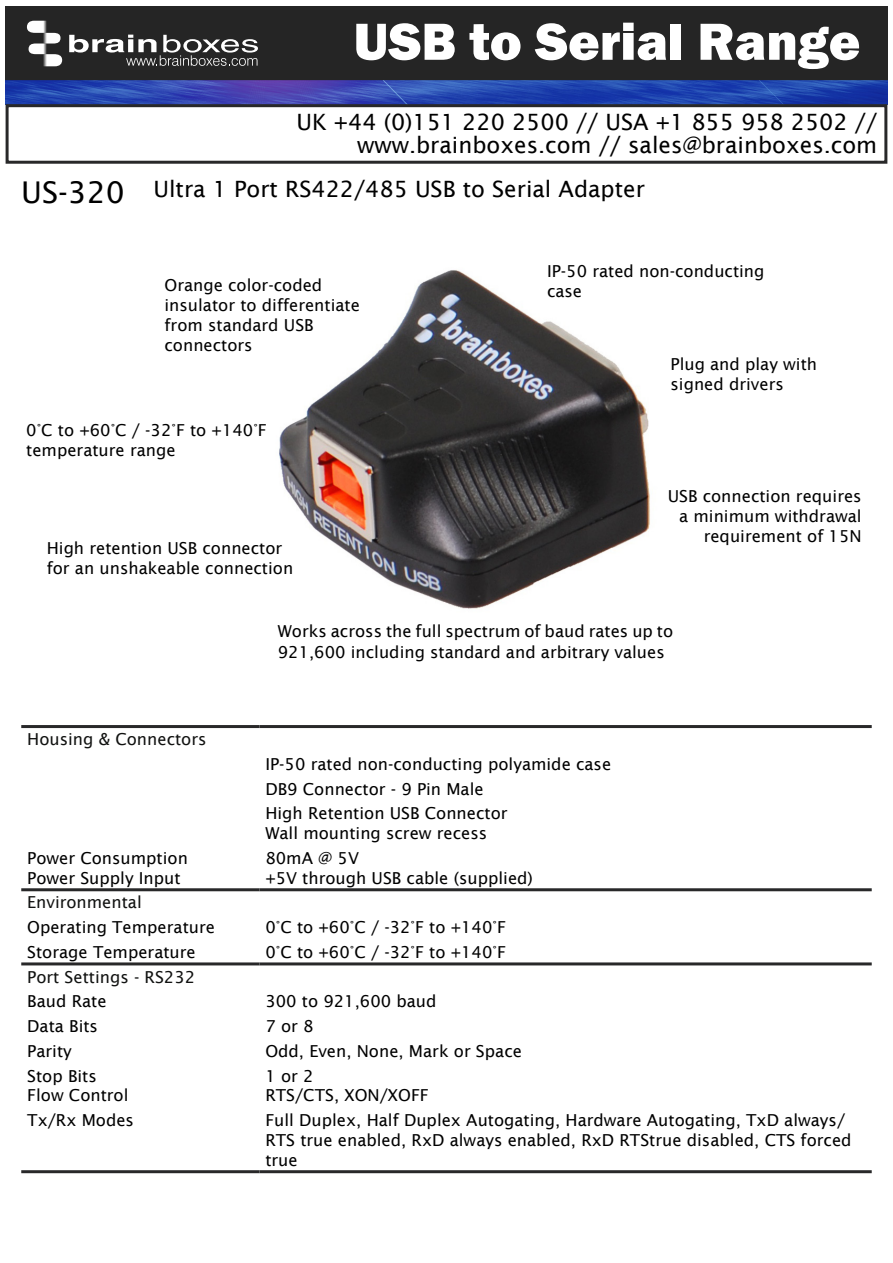
<style>
.page{position:relative;width:893px;height:1263px;background:#fff}
.page>*{position:absolute;margin:0;border:0;box-sizing:border-box;transform-origin:0 0}
.t1{font:800 54px "Franklin Gothic";color:#fff}
.t2{font:22.5px/22.6px "Lucida Sans";color:#000;text-align:right}
.t3{font:16.5px/19.8px "Lucida Sans";color:#000}
.t4{font:16.5px "Lucida Sans";color:#111211}
.s1{font-size:30px}
</style>
<div class="page">
<img style="left:6px;top:6px;width:881px;height:98px">
<svg style="left:27px;top:21px;width:35px;height:45px"></svg>
<svg style="left:69px;top:35px;width:189px;height:31px;background:#5e5e5e"></svg>
<div style="left:6px;top:104px;width:881px;height:60px;border:3px solid #282829"></div>
<hr style="left:21px;top:725px;width:238px;height:3px;background:#282829">
<hr style="left:259px;top:725px;width:613px;height:3px;background:#282829">
<hr style="left:21px;top:888px;width:238px;height:3px;background:#282829">
<hr style="left:259px;top:888px;width:613px;height:3px;background:#282829">
<hr style="left:21px;top:962px;width:238px;height:3px;background:#282829">
<hr style="left:259px;top:962px;width:613px;height:3px;background:#282829">
<hr style="left:21px;top:1170px;width:238px;height:3px;background:#282829">
<hr style="left:259px;top:1170px;width:613px;height:3px;background:#282829">
<img style="left:279px;top:270px;width:371px;height:339px">
<h1 class="t1" style="left:354px;top:7px;width:508px">USB to Serial Range</h1>
<h2 class="t2" style="left:296px;top:111px;width:582px">UK +44 (0)151 220 2500 // USA +1 855 958 2502 // www.brainboxes.com // sales@brainboxes.com</h2>
<h2 class="t2" style="left:21px;top:178px;width:625px"><span class="s1">US-320</span> Ultra 1 Port RS422/485 USB to Serial Adapter</h2>
<p class="t3" style="left:547px;top:261px;width:219px">IP-50 rated non-conducting</p>
<p class="t3" style="left:165px;top:275px;width:159px">Orange color-coded</p>
<p class="t3" style="left:547px;top:281px;width:37px">case</p>
<p class="t3" style="left:165px;top:295px;width:197px">insulator to differentiate from standard USB connectors</p>
<p class="t3" style="left:26px;top:420px;width:242px">0°C to +60°C / -32°F to +140°F temperature range</p>
<p class="t3" style="left:47px;top:538px;width:248px">High retention USB connector for an unshakeable connection</p>
<p class="t3" style="left:671px;top:354px;width:148px">Plug and play with signed drivers</p>
<p class="t3" style="left:668px;top:486px;width:195px;text-align:right">USB connection requires a minimum withdrawal requirement of 15N</p>
<p class="t4" style="left:27px;top:730px;width:181px">Housing &amp; Connectors</p>
<p class="t3" style="left:278px;top:620px;width:397px;line-height:21.6px">Works across the full spectrum of baud rates up to<br>921,600 including standard and arbitrary values</p>
<p class="t3" style="left:265px;top:752px;width:347px;line-height:24.8px">IP-50 rated non-conducting polyamide case<br>DB9 Connector - 9 Pin Male<br>High Retention USB Connector</p>
<p class="t3" style="left:265px;top:823px;width:223px">Wall mounting screw recess</p>
<p class="t3" style="left:27px;top:848px;width:162px">Power Consumption<br>Power Supply Input</p>
<p class="t3" style="left:265px;top:848px;width:269px">80mA @ 5V<br>+5V through USB cable (supplied)</p>
<p class="t4" style="left:27px;top:893px;width:116px">Environmental</p>
<p class="t3" style="left:27px;top:917px;width:189px">Operating Temperature</p>
<p class="t3" style="left:265px;top:917px;width:242px">0°C to +60°C / -32°F to +140°F</p>
<p class="t3" style="left:27px;top:942px;width:170px">Storage Temperature</p>
<p class="t3" style="left:265px;top:942px;width:242px">0°C to +60°C / -32°F to +140°F</p>
<p class="t4" style="left:27px;top:967px;width:169px">Port Settings - RS232</p>
<p class="t3" style="left:27px;top:991px;width:81px">Baud Rate</p>
<p class="t3" style="left:265px;top:991px;width:173px">300 to 921,600 baud</p>
<p class="t3" style="left:27px;top:1016px;width:72px">Data Bits</p>
<p class="t3" style="left:265px;top:1016px;width:50px">7 or 8</p>
<p class="t3" style="left:27px;top:1041px;width:46px">Parity</p>
<p class="t3" style="left:265px;top:1041px;width:258px">Odd, Even, None, Mark or Space</p>
<p class="t3" style="left:27px;top:1066px;width:103px">Stop Bits<br>Flow Control</p>
<p class="t3" style="left:265px;top:1066px;width:165px">1 or 2<br>RTS/CTS, XON/XOFF</p>
<p class="t3" style="left:27px;top:1110px;width:108px">Tx/Rx Modes</p>
<p class="t3" style="left:265px;top:1110px;width:588px">Full Duplex, Half Duplex Autogating, Hardware Autogating, TxD always/<br>RTS true enabled, RxD always enabled, RxD RTStrue disabled, CTS forced true</p>
</div>
